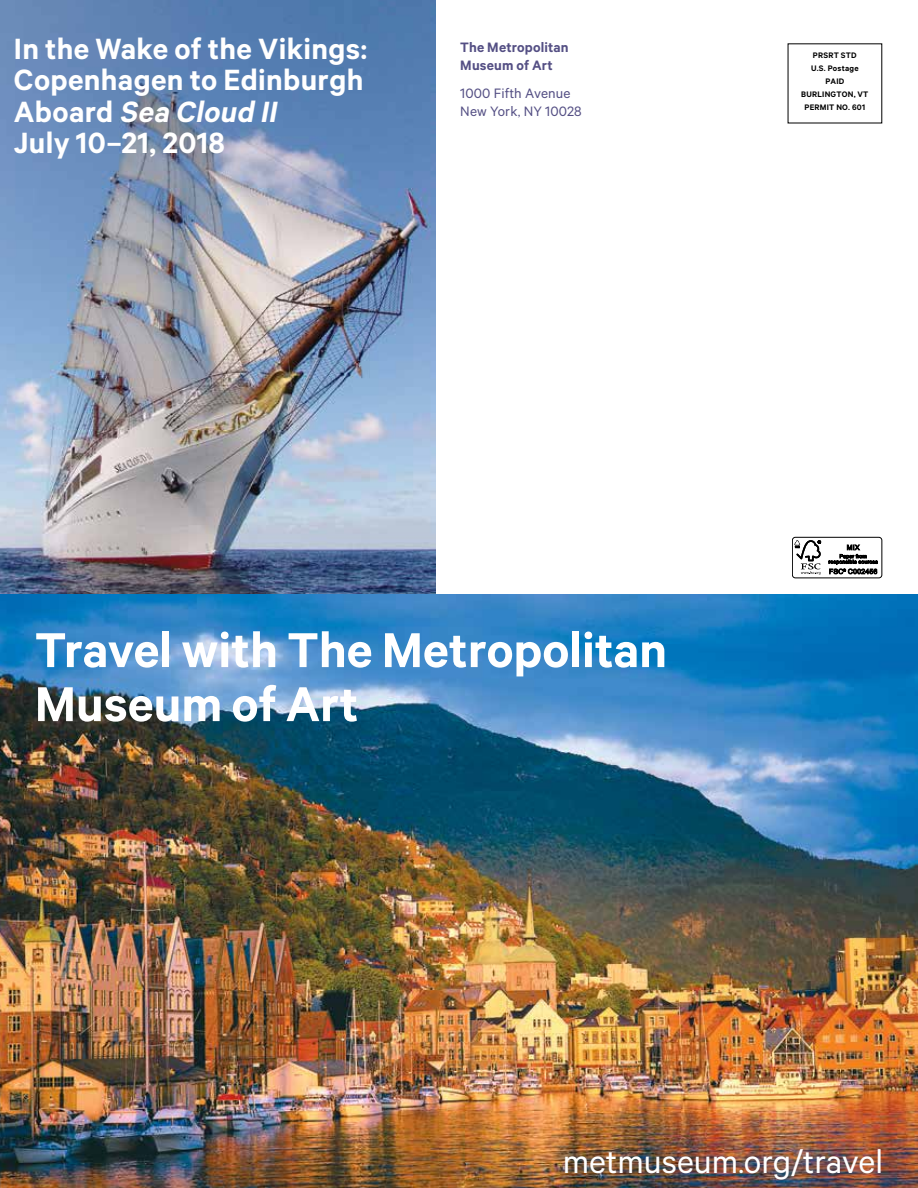
<style>
.page{position:relative;width:918px;height:1188px;background:#fff}
.page>*{position:absolute;margin:0;border:0;box-sizing:border-box;transform-origin:0 0}
.t1{font:600 55.2px/54px "The Met Sans";color:#fff}
.t2{font:36.75px "The Met Sans";color:#fff}
.t3{font:600 33px/31.5px "The Met Sans";letter-spacing:.01em;color:#fff}
.t4{font:15.3px/18px "The Met Sans";letter-spacing:.01em;color:#544f84}
.t5{font:600 15.3px/18px "The Met Sans";letter-spacing:.01em;color:#544f84}
.t6{font:600 9px/12.9px "The Met Sans";letter-spacing:.025em;color:#000;text-align:center}
.s1{font-style:italic}
</style>
<div class="page">
<img style="left:0;top:0;width:436px;height:594px">
<img style="left:0;top:594px;width:918px;height:594px">
<div style="left:792px;top:537px;width:90px;height:41px;border:1px solid #000;border-radius:3px"></div>
<svg style="left:794px;top:540px;width:27px;height:35px"></svg>
<svg style="left:829px;top:544px;width:49px;height:30px"></svg>
<p class="t3" style="left:14px;top:32px;width:355px">In the Wake of the Vikings:<br>Copenhagen to Edinburgh<br>A b o a r d <span class="s1">Sea Cloud II<br></span>July 10–21, 2018</p>
<p class="t5" style="left:460px;top:38px;width:110px">The Metropolitan<br>Museum of Art</p>
<p class="t4" style="left:460px;top:84px;width:123px">1000 Fifth Avenue<br>New York, NY 10028</p>
<p class="t6" style="left:801px;top:49px;width:69px">PRSRT STD<br>U.S. Postage<br>PAID<br>BURLINGTON, VT<br>PERMIT NO. 601</p>
<h1 class="t1" style="left:35px;top:621px;width:634px">Travel with The Metropolitan<br>Museum of Art</h1>
<p class="t2" style="left:563px;top:1140px;width:322px">metmuseum.org/travel</p>
</div>
